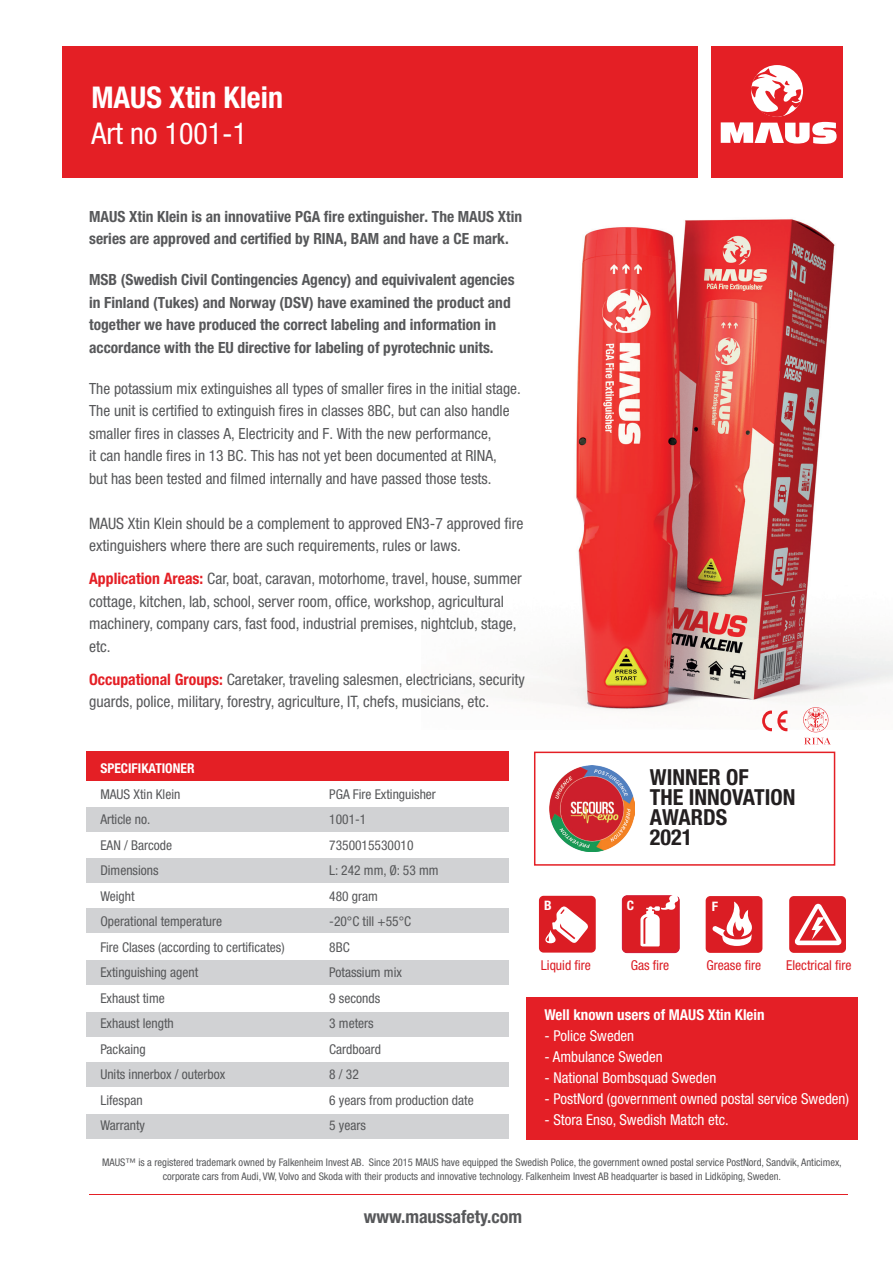
<style>
.page{position:relative;width:893px;height:1263px;background:#fff}
.page>*{position:absolute;margin:0;border:0;box-sizing:border-box;transform-origin:0 0}
.t1{font:700 condensed 30px "Helvetica Neue LT Std";color:#fff}
.t2{font:condensed 30px "Helvetica Neue LT Std";color:#fff}
.t3{font:700 condensed 22.2px/20.1px "Helvetica Neue LT Std";color:#231f20}
.t4{font:700 condensed 18px "Helvetica Neue LT Std";color:#57585a}
.t5{font:condensed 15.75px/22.5px "Helvetica Neue LT Std";color:#57585a}
.t6{font:700 condensed 15.45px/22.5px "Helvetica Neue LT Std";color:#57585a}
.t7{font:condensed 15.45px/22.5px "Helvetica Neue LT Std";color:#57585a}
.t8{font:condensed 15px "Helvetica Neue LT Std";color:#fff}
.t9{font:700 condensed 15px "Helvetica Neue LT Std";color:#fff}
.t10{font:condensed 13.65px "Helvetica Neue LT Std";color:#db1d24}
.t11{font:condensed 13.5px "Helvetica Neue LT Std";color:#57585a}
.t12{font:700 condensed 13.5px "Helvetica Neue LT Std";color:#fff}
.t13{font:700 condensed 13.05px "Helvetica Neue LT Std";color:#fff;scale:1.04 1}
.t14{font:condensed 10.5px/13.5px "Helvetica Neue LT Std";color:#57585a;text-align:center}
.s1{font-weight:700;color:#e41f25}
</style>
<div class="page">
<img style="left:501px;top:219px;width:392px;height:510px">
<div style="left:711px;top:46px;width:132px;height:132px;background:#e41f25"></div>
<svg style="left:721px;top:68px;width:116px;height:76px"></svg>
<svg style="left:803px;top:707px;width:26px;height:25px"></svg>
<svg style="left:805px;top:738px;width:25px;height:6px"></svg>
<svg style="left:762px;top:710px;width:25px;height:21px"></svg>
<div style="left:62px;top:46px;width:636px;height:132px;background:#e41f25"></div>
<hr style="left:89px;top:1194px;width:759px;height:1px;background:#e41f25">
<div style="left:87px;top:751px;width:422px;height:30px;background:#e41f25"></div>
<div style="left:87px;top:807px;width:422px;height:25px;background:#d1d2d4"></div>
<div style="left:87px;top:858px;width:422px;height:25px;background:#d1d2d4"></div>
<div style="left:87px;top:909px;width:422px;height:24px;background:#d1d2d4"></div>
<div style="left:87px;top:960px;width:422px;height:25px;background:#d1d2d4"></div>
<div style="left:87px;top:1012px;width:422px;height:25px;background:#d1d2d4"></div>
<div style="left:87px;top:1062px;width:422px;height:25px;background:#d1d2d4"></div>
<div style="left:87px;top:1114px;width:422px;height:25px;background:#d1d2d4"></div>
<div style="left:534px;top:752px;width:301px;height:114px;border:2px solid #e41f25"></div>
<img style="left:549px;top:766px;width:85px;height:86px">
<div style="left:526px;top:997px;width:331px;height:142px;background:#e41f26"></div>
<div style="left:622px;top:896px;width:57px;height:56px;background:#db1d24;border-radius:5px"></div>
<div style="left:539px;top:896px;width:57px;height:56px;background:#db1d24;border-radius:5px"></div>
<svg style="left:545px;top:906px;width:43px;height:38px"></svg>
<div style="left:622px;top:895px;width:57px;height:58px;border:1px solid #d11e39;border-radius:5px"></div>
<svg style="left:640px;top:895px;width:40px;height:51px"></svg>
<div style="left:789px;top:896px;width:57px;height:57px;background:#db1d24;border-radius:5px"></div>
<svg style="left:795px;top:904px;width:47px;height:41px"></svg>
<div style="left:706px;top:896px;width:56px;height:57px;background:#db1d24;border-radius:5px"></div>
<svg style="left:712px;top:901px;width:40px;height:45px"></svg>
<h1 class="t1" style="left:91px;top:80px;width:193px">MAUS Xtin Klein</h1>
<h1 class="t2" style="left:91px;top:116px;width:157px">Art no 1001-1</h1>
<p class="t6" style="left:89px;top:205px;width:434px">MAUS Xtin Klein is an innovatiive PGA fire extinguisher. The MAUS Xtin series are approved and certified by RINA, BAM and have a CE mark.</p>
<p class="t6" style="left:89px;top:268px;width:427px">MSB (Swedish Civil Contingencies Agency) and equivivalent agencies in Finland (Tukes) and Norway (DSV) have examined the product and together we have produced the correct labeling and information in accordance with the EU directive for labeling of pyrotechnic units.</p>
<p class="t7" style="left:89px;top:377px;width:433px">The potassium mix extinguishes all types of smaller fires in the initial stage.<br>The unit is certified to extinguish fires in classes 8BC, but can also handle smaller fires in classes A, Electricity and F. With the new performance,<br>it can handle fires in 13 BC. This has not yet been documented at RINA,<br>but has been tested and filmed internally and have passed those tests.</p>
<p class="t5" style="left:89px;top:512px;width:436px">MAUS Xtin Klein should be a complement to approved EN3-7 approved fire extinguishers where there are such requirements, rules or laws.</p>
<p class="t5" style="left:89px;top:567px;width:434px"><span class="s1">Application Areas:</span> Car, boat, caravan, motorhome, travel, house, summer cottage, kitchen, lab, school, server room, office, workshop, agricultural machinery, company cars, fast food, industrial premises, nightclub, stage, etc.</p>
<p class="t5" style="left:89px;top:668px;width:437px"><span class="s1">Occupational Groups:</span> Caretaker, traveling salesmen, electricians, security guards, police, military, forestry, agriculture, IT, chefs, musicians, etc.</p>
<p class="t12" style="left:100px;top:760px;width:96px">SPECIFIKATIONER</p>
<p class="t11" style="left:100px;top:786px;width:81px">MAUS Xtin Klein</p>
<p class="t11" style="left:329px;top:786px;width:108px">PGA Fire Extinguisher</p>
<p class="t11" style="left:100px;top:811px;width:51px">Article no.</p>
<p class="t11" style="left:329px;top:811px;width:39px">1001-1</p>
<p class="t11" style="left:100px;top:837px;width:73px">EAN / Barcode</p>
<p class="t11" style="left:329px;top:837px;width:86px">7350015530010</p>
<p class="t11" style="left:100px;top:862px;width:60px">Dimensions</p>
<p class="t11" style="left:329px;top:862px;width:111px">L: 242 mm, Ø: 53 mm</p>
<p class="t11" style="left:100px;top:888px;width:36px">Weight</p>
<p class="t11" style="left:329px;top:888px;width:50px">480 gram</p>
<p class="t11" style="left:100px;top:913px;width:123px">Operational temperature</p>
<p class="t11" style="left:329px;top:913px;width:83px">-20°C till +55°C</p>
<p class="t11" style="left:100px;top:939px;width:186px">Fire Clases (according to certificates)</p>
<p class="t11" style="left:329px;top:939px;width:22px">8BC</p>
<p class="t11" style="left:100px;top:964px;width:99px">Extinguishing agent</p>
<p class="t11" style="left:329px;top:964px;width:74px">Potassium mix</p>
<p class="t11" style="left:100px;top:990px;width:66px">Exhaust time</p>
<p class="t11" style="left:329px;top:990px;width:52px">9 seconds</p>
<p class="t11" style="left:100px;top:1015px;width:75px">Exhaust length</p>
<p class="t11" style="left:329px;top:1015px;width:46px">3 meters</p>
<p class="t11" style="left:100px;top:1041px;width:47px">Packaing</p>
<p class="t11" style="left:329px;top:1041px;width:53px">Cardboard</p>
<p class="t11" style="left:100px;top:1066px;width:126px">Units innerbox / outerbox</p>
<p class="t11" style="left:329px;top:1066px;width:31px">8 / 32</p>
<p class="t11" style="left:100px;top:1092px;width:44px">Lifespan</p>
<p class="t11" style="left:329px;top:1092px;width:146px">6 years from production date</p>
<p class="t11" style="left:100px;top:1117px;width:46px">Warranty</p>
<p class="t11" style="left:329px;top:1117px;width:38px">5 years</p>
<h2 class="t3" style="left:650px;top:767px;width:147px">WINNER OF<br>THE INNOVATION<br>AWARDS<br>2021</h2>
<p class="t13" style="left:544px;top:897px;width:9px">B</p>
<p class="t13" style="left:627px;top:897px;width:9px">C</p>
<p class="t13" style="left:712px;top:898px;width:8px">F</p>
<p class="t10" style="left:541px;top:957px;width:52px">Liquid fire</p>
<p class="t10" style="left:631px;top:957px;width:40px">Gas fire</p>
<p class="t10" style="left:706px;top:957px;width:56px">Grease fire</p>
<p class="t10" style="left:786px;top:957px;width:67px">Electrical fire</p>
<p class="t9" style="left:544px;top:1006px;width:222px">Well known users of MAUS Xtin Klein</p>
<p class="t8" style="left:544px;top:1027px;width:91px">- Police Sweden</p>
<p class="t8" style="left:544px;top:1048px;width:120px">- Ambulance Sweden</p>
<p class="t8" style="left:544px;top:1069px;width:173px">- National Bombsquad Sweden</p>
<p class="t8" style="left:544px;top:1090px;width:306px">- PostNord (government owned postal service Sweden)</p>
<p class="t8" style="left:544px;top:1111px;width:186px">- Stora Enso, Swedish Match etc.</p>
<p class="t14" style="left:102px;top:1155px;width:741px">MAUS™ is a registered trademark owned by Falkenheim Invest AB. Since 2015 MAUS have equipped the Swedish Police, the government owned postal service PostNord, Sandvik, Anticimex, corporate cars from Audi, VW, Volvo and Skoda with their products and innovative technology. Falkenheim Invest AB headquarter is based in Lidköping, Sweden.</p>
<p class="t4" style="left:364px;top:1206px;width:160px">www.maussafety.com</p>
</div>
